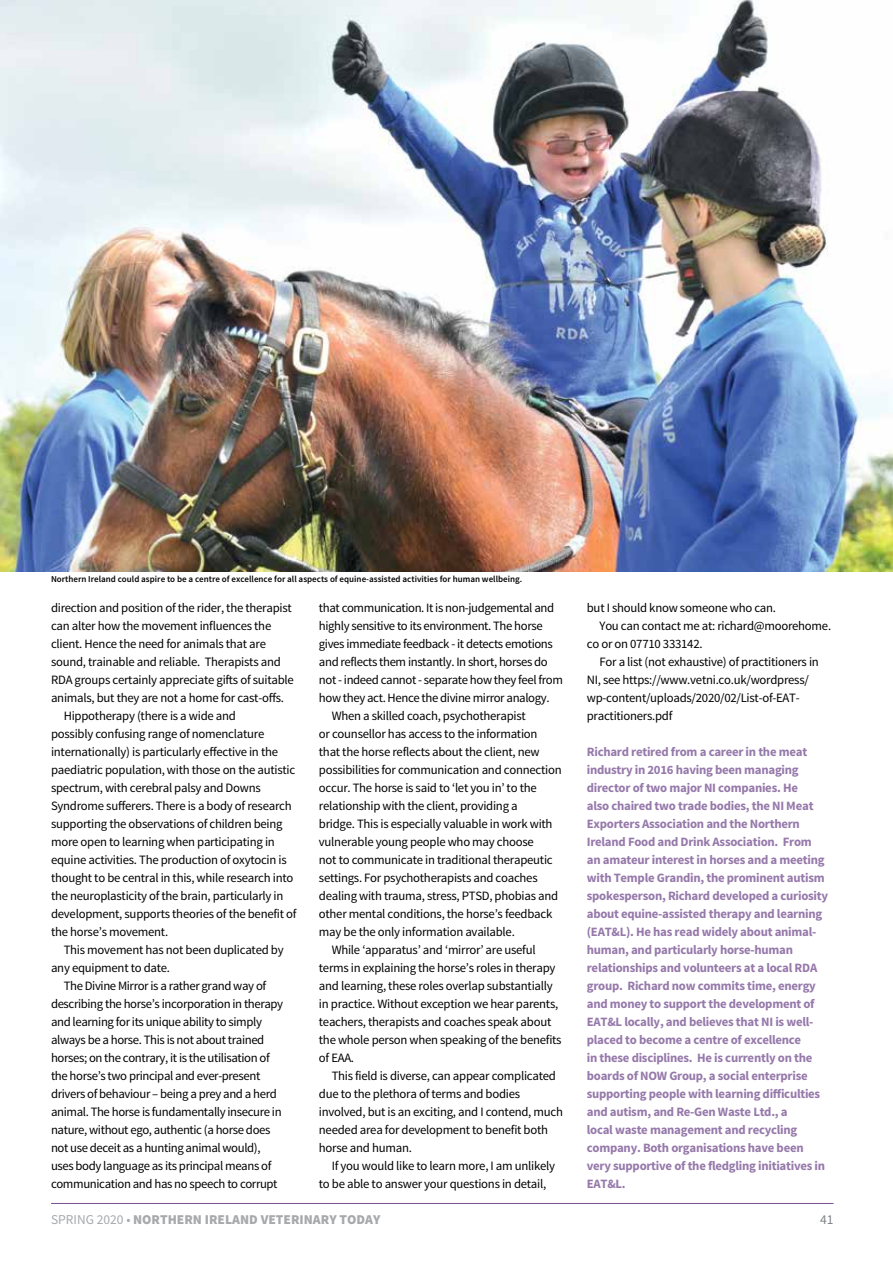
<style>
.page{position:relative;width:893px;height:1263px;background:#fff}
.page>*{position:absolute;margin:0;border:0;box-sizing:border-box;transform-origin:0 0}
.t1{font:900 13.5px "Source Sans Pro";color:#a7a9ac}
.t2{font:13.5px "Source Sans Pro";color:#808285}
.t3{font:12.75px "Source Sans Pro";letter-spacing:-.02em;color:#000}
.t4{font:700 12.75px/18px "Source Sans Pro";letter-spacing:-.02em;color:#9679aa}
.t5{font:600 9px "Source Sans Pro";color:#000}
.s1{font-weight:400}
</style>
<div class="page">
<hr style="left:51px;top:1203px;width:782px;height:1px;background:#775091">
<img style="left:1px;top:0;width:892px;height:572px">
<p class="t5" style="left:51px;top:573px;width:473px">Northern Ireland could aspire to be a centre of excellence for all aspects of equine-assisted activities for human wellbeing.</p>
<p class="t3" style="left:51px;top:600px;width:242px">direction and position of the rider, the therapist</p>
<p class="t3" style="left:51px;top:618px;width:222px">can alter how the movement influences the</p>
<p class="t3" style="left:51px;top:636px;width:217px">client. Hence the need for animals that are</p>
<p class="t3" style="left:51px;top:654px;width:231px">sound, trainable and reliable. Therapists and</p>
<p class="t3" style="left:51px;top:672px;width:244px">RDA groups certainly appreciate gifts of suitable</p>
<p class="t3" style="left:51px;top:690px;width:234px">animals, but they are not a home for cast-offs.</p>
<p class="t3" style="left:64px;top:708px;width:174px">Hippotherapy (there is a wide and</p>
<p class="t3" style="left:51px;top:726px;width:215px">possibly confusing range of nomenclature</p>
<p class="t3" style="left:51px;top:744px;width:229px">internationally) is particularly effective in the</p>
<p class="t3" style="left:51px;top:762px;width:246px">paediatric population, with those on the autistic</p>
<p class="t3" style="left:51px;top:780px;width:211px">spectrum, with cerebral palsy and Downs</p>
<p class="t3" style="left:51px;top:798px;width:242px">Syndrome sufferers. There is a body of research</p>
<p class="t3" style="left:51px;top:816px;width:233px">supporting the observations of children being</p>
<p class="t3" style="left:51px;top:834px;width:225px">more open to learning when participating in</p>
<p class="t3" style="left:51px;top:852px;width:237px">equine activities. The production of oxytocin is</p>
<p class="t3" style="left:51px;top:870px;width:244px">thought to be central in this, while research into</p>
<p class="t3" style="left:51px;top:888px;width:234px">the neuroplasticity of the brain, particularly in</p>
<p class="t3" style="left:51px;top:906px;width:247px">development, supports theories of the benefit of</p>
<p class="t3" style="left:51px;top:924px;width:119px">the horse’s movement.</p>
<p class="t3" style="left:64px;top:942px;width:221px">This movement has not been duplicated by</p>
<p class="t3" style="left:51px;top:960px;width:121px">any equipment to date.</p>
<p class="t3" style="left:64px;top:978px;width:204px">The Divine Mirror is a rather grand way of</p>
<p class="t3" style="left:51px;top:996px;width:234px">describing the horse’s incorporation in therapy</p>
<p class="t3" style="left:51px;top:1014px;width:212px">and learning for its unique ability to simply</p>
<p class="t3" style="left:51px;top:1032px;width:215px">always be a horse. This is not about trained</p>
<p class="t3" style="left:51px;top:1050px;width:220px">horses; on the contrary, it is the utilisation of</p>
<p class="t3" style="left:51px;top:1068px;width:211px">the horse’s two principal and ever-present</p>
<p class="t3" style="left:51px;top:1086px;width:227px">drivers of behaviour – being a prey and a herd</p>
<p class="t3" style="left:51px;top:1104px;width:232px">animal. The horse is fundamentally insecure in</p>
<p class="t3" style="left:51px;top:1122px;width:221px">nature, without ego, authentic (a horse does</p>
<p class="t3" style="left:51px;top:1140px;width:211px">not use deceit as a hunting animal would),</p>
<p class="t3" style="left:51px;top:1158px;width:222px">uses body language as its principal means of</p>
<p class="t3" style="left:51px;top:1176px;width:228px">communication and has no speech to corrupt</p>
<p class="t3" style="left:319px;top:600px;width:237px">that communication. It is non-judgemental and</p>
<p class="t3" style="left:319px;top:618px;width:225px">highly sensitive to its environment. The horse</p>
<p class="t3" style="left:319px;top:636px;width:235px">gives immediate feedback - it detects emotions</p>
<p class="t3" style="left:319px;top:654px;width:230px">and reflects them instantly. In short, horses do</p>
<p class="t3" style="left:319px;top:672px;width:245px">not - indeed cannot - separate how they feel from</p>
<p class="t3" style="left:319px;top:690px;width:232px">how they act. Hence the divine mirror analogy.</p>
<p class="t3" style="left:332px;top:708px;width:196px">When a skilled coach, psychotherapist</p>
<p class="t3" style="left:319px;top:726px;width:220px">or counsellor has access to the information</p>
<p class="t3" style="left:319px;top:744px;width:222px">that the horse reflects about the client, new</p>
<p class="t3" style="left:319px;top:762px;width:244px">possibilities for communication and connection</p>
<p class="t3" style="left:319px;top:780px;width:219px">occur. The horse is said to ‘let you in’ to the</p>
<p class="t3" style="left:319px;top:798px;width:200px">relationship with the client, providing a</p>
<p class="t3" style="left:319px;top:816px;width:235px">bridge. This is especially valuable in work with</p>
<p class="t3" style="left:319px;top:834px;width:216px">vulnerable young people who may choose</p>
<p class="t3" style="left:319px;top:852px;width:235px">not to communicate in traditional therapeutic</p>
<p class="t3" style="left:319px;top:870px;width:220px">settings. For psychotherapists and coaches</p>
<p class="t3" style="left:319px;top:888px;width:241px">dealing with trauma, stress, PTSD, phobias and</p>
<p class="t3" style="left:319px;top:906px;width:235px">other mental conditions, the horse’s feedback</p>
<p class="t3" style="left:319px;top:924px;width:197px">may be the only information available.</p>
<p class="t3" style="left:332px;top:942px;width:205px">While ‘apparatus’ and ‘mirror’ are useful</p>
<p class="t3" style="left:319px;top:960px;width:238px">terms in explaining the horse’s roles in therapy</p>
<p class="t3" style="left:319px;top:978px;width:235px">and learning, these roles overlap substantially</p>
<p class="t3" style="left:319px;top:996px;width:241px">in practice. Without exception we hear parents,</p>
<p class="t3" style="left:319px;top:1014px;width:234px">teachers, therapists and coaches speak about</p>
<p class="t3" style="left:319px;top:1032px;width:244px">the whole person when speaking of the benefits</p>
<p class="t3" style="left:319px;top:1050px;width:37px">of EAA.</p>
<p class="t3" style="left:332px;top:1068px;width:226px">This field is diverse, can appear complicated</p>
<p class="t3" style="left:319px;top:1086px;width:203px">due to the plethora of terms and bodies</p>
<p class="t3" style="left:319px;top:1104px;width:246px">involved, but is an exciting, and I contend, much</p>
<p class="t3" style="left:319px;top:1122px;width:231px">needed area for development to benefit both</p>
<p class="t3" style="left:319px;top:1140px;width:94px">horse and human.</p>
<p class="t3" style="left:332px;top:1158px;width:225px">If you would like to learn more, I am unlikely</p>
<p class="t3" style="left:319px;top:1176px;width:229px">to be able to answer your questions in detail,</p>
<p class="t3" style="left:587px;top:600px;width:191px">but I should know someone who can.</p>
<p class="t3" style="left:600px;top:618px;width:233px">You can contact me at: richard@moorehome.</p>
<p class="t3" style="left:587px;top:636px;width:117px">co or on 07710 333142.</p>
<p class="t3" style="left:600px;top:654px;width:221px">For a list (not exhaustive) of practitioners in</p>
<p class="t3" style="left:587px;top:672px;width:224px">NI, see https://www.vetni.co.uk/wordpress/</p>
<p class="t3" style="left:587px;top:690px;width:214px">wp-content/uploads/2020/02/List-of-EAT-</p>
<p class="t3" style="left:587px;top:708px;width:87px">practitioners.pdf</p>
<p class="t4" style="left:587px;top:743px;width:243px">Richard retired from a career in the meat industry in 2016 having been managing director of two major NI companies. He<br>also chaired two trade bodies, the NI Meat Exporters Association and the Northern Ireland Food and Drink Association. From an amateur interest in horses and a meeting with Temple Grandin, the prominent autism spokesperson, Richard developed a curiosity about equine-assisted therapy and learning (EAT&amp;L). He has read widely about animal&shy;human, and particularly horse-human relationships and volunteers at a local RDA group. Richard now commits time, energy and money to support the development of EAT&amp;L locally, and believes that NI is well&shy;placed to become a centre of excellence<br>in these disciplines. He is currently on the boards of NOW Group, a social enterprise supporting people with learning difficulties and autism, and Re-Gen Waste Ltd., a<br>local waste management and recycling company. Both organisations have been very supportive of the fledgling initiatives in EAT&amp;L.</p>
<p class="t1" style="left:51px;top:1211px;width:331px"><span class="s1">SPRING 2020 •</span> NORTHERN IRELAND VETERINARY TODAY</p>
<p class="t2" style="left:820px;top:1211px;width:15px">41</p>
</div>
